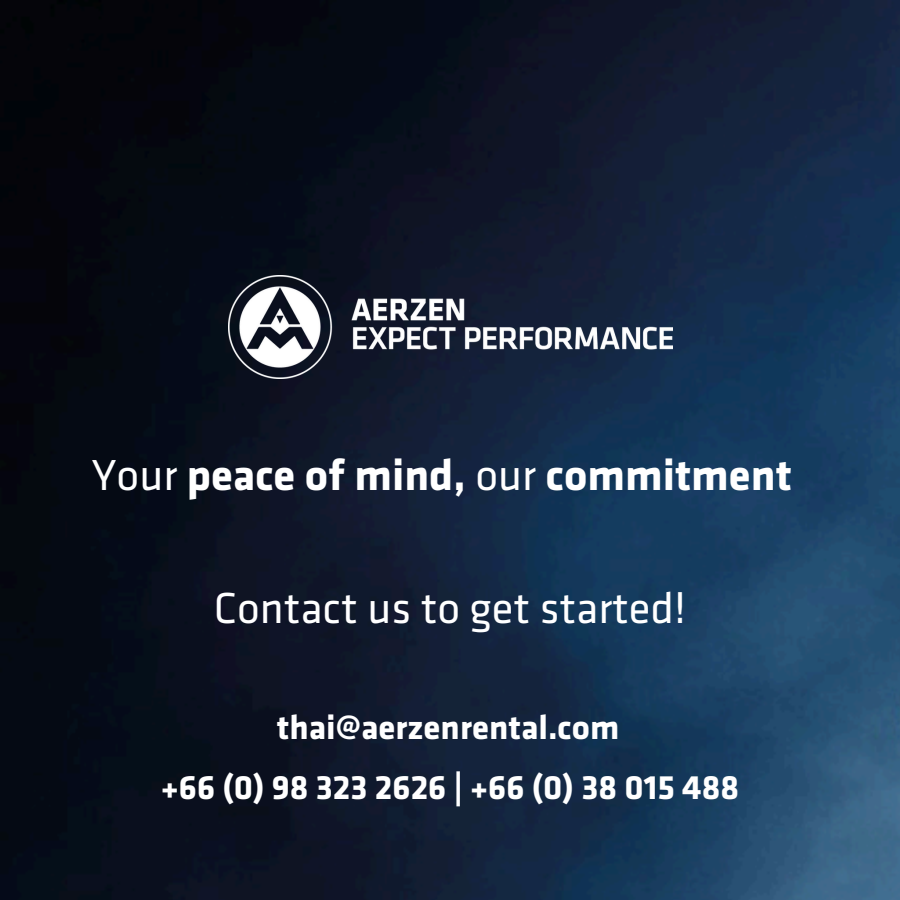
<style>
.page{position:relative;width:900px;height:900px;background:#fff}
.page>*{position:absolute;margin:0;border:0;box-sizing:border-box;transform-origin:0 0}
.t1{font:700 45px "Klavika";color:#fff}
.t2{font:45px "Klavika";color:#fff}
.t3{font:700 35px "Klavika";color:#fff}
.s1{font-weight:400}
</style>
<div class="page">
<img style="left:0;top:0;width:900px;height:900px">
<img style="left:228px;top:275px;width:444px;height:104px">
<p class="t1" style="left:92px;top:449px;width:701px"><span class="s1">Your</span> peace of mind, <span class="s1">our</span> commitment</p>
<h1 class="t2" style="left:214px;top:583px;width:474px">Contact us to get started!</h1>
<h1 class="t3" style="left:277px;top:707px;width:344px">thai@aerzenrental.com</h1>
<p class="t3" style="left:161px;top:767px;width:580px">+66 (0) 98 323 2626 | +66 (0) 38 015 488</p>
</div>
